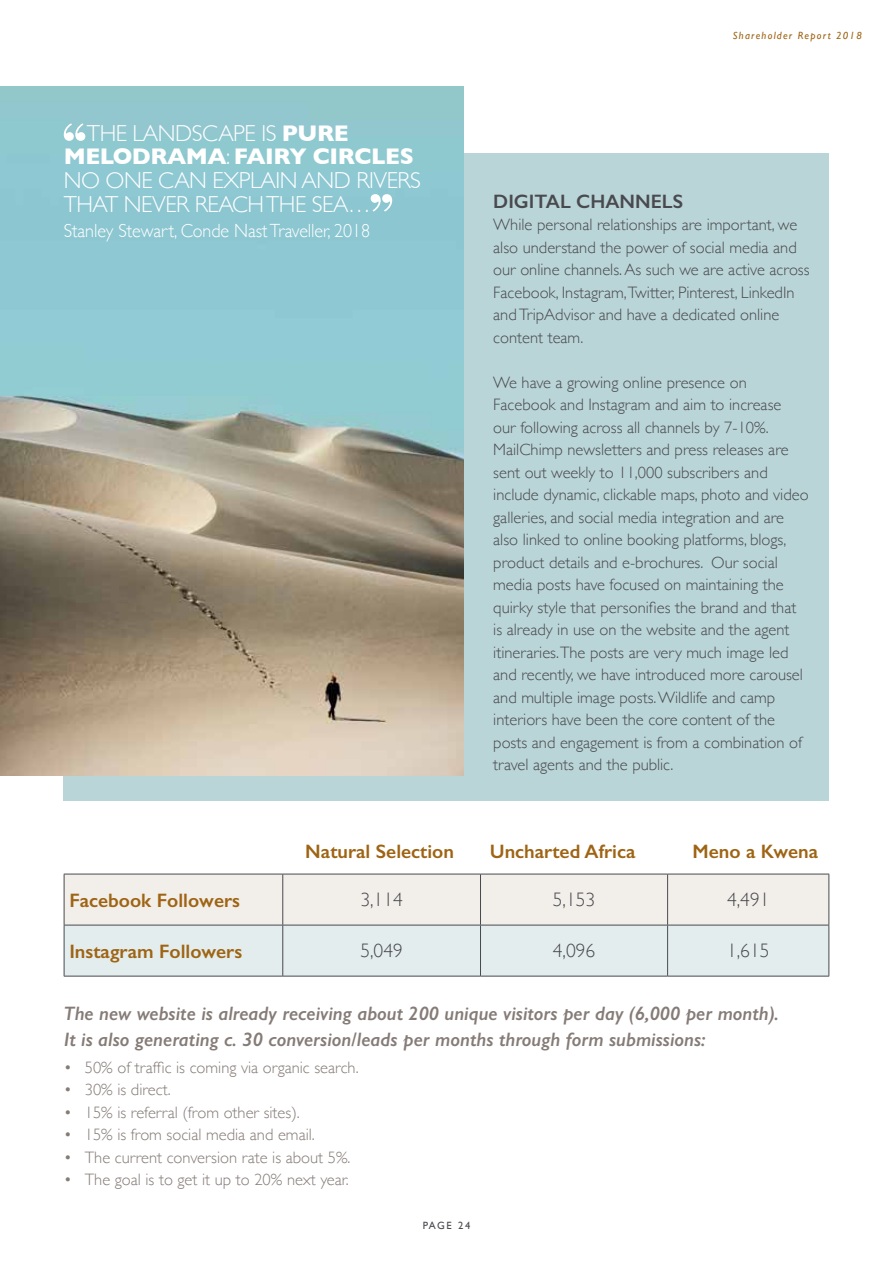
<style>
.page{position:relative;width:893px;height:1263px;background:#fff}
.page>*{position:absolute;margin:0;border:0;box-sizing:border-box;transform-origin:0 0}
.t1{font:300 23.1px/23.5px "Gill Sans";letter-spacing:-.02em;color:#fff}
.t2{font:italic 600 19.5px/25.5px "Gill Sans";color:#857b77}
.t3{font:600 19.5px "Gill Sans";color:#9e6414}
.t4{font:300 19.5px "Gill Sans";color:#494a4f}
.t5{font:600 19.5px "Gill Sans";color:#494a4f}
.t6{font:300 19.05px "Gill Sans";letter-spacing:-.005em;color:#fff;scale:.95 1}
.t7{font:300 16.5px/22.5px "Gill Sans";color:#494a4f}
.t8{font:300 16.5px "Gill Sans";color:#857b77}
.t9{font:italic 10.5px "Gill Sans";letter-spacing:.12em;color:#9e6414}
.t10{font:10.5px "Gill Sans";letter-spacing:.14em;color:#494a4f}
.s1{font-weight:700}
</style>
<div class="page">
<div style="left:64px;top:153px;width:765px;height:648px;background:#bad5d7"></div>
<svg style="left:65px;top:875px;width:764px;height:101px"></svg>
<hr style="left:64px;top:874px;width:219px;height:1px;background:#494a4f">
<hr style="left:64px;top:874px;width:1px;height:51px;background:#494a4f">
<hr style="left:283px;top:874px;width:197px;height:1px;background:#494a4f">
<hr style="left:282px;top:874px;width:1px;height:51px;background:#494a4f">
<hr style="left:480px;top:874px;width:188px;height:1px;background:#494a4f">
<hr style="left:480px;top:874px;width:1px;height:51px;background:#494a4f">
<hr style="left:668px;top:874px;width:161px;height:1px;background:#494a4f">
<hr style="left:667px;top:874px;width:1px;height:51px;background:#494a4f">
<hr style="left:829px;top:874px;width:1px;height:51px;background:#494a4f">
<hr style="left:64px;top:925px;width:219px;height:1px;background:#494a4f">
<hr style="left:64px;top:925px;width:1px;height:51px;background:#494a4f">
<hr style="left:283px;top:925px;width:197px;height:1px;background:#494a4f">
<hr style="left:282px;top:925px;width:1px;height:51px;background:#494a4f">
<hr style="left:480px;top:925px;width:188px;height:1px;background:#494a4f">
<hr style="left:480px;top:925px;width:1px;height:51px;background:#494a4f">
<hr style="left:668px;top:925px;width:161px;height:1px;background:#494a4f">
<hr style="left:667px;top:925px;width:1px;height:51px;background:#494a4f">
<hr style="left:829px;top:925px;width:1px;height:51px;background:#494a4f">
<hr style="left:64px;top:976px;width:219px;height:1px;background:#494a4f">
<hr style="left:283px;top:976px;width:197px;height:1px;background:#494a4f">
<hr style="left:480px;top:976px;width:188px;height:1px;background:#494a4f">
<hr style="left:668px;top:976px;width:161px;height:1px;background:#494a4f">
<img style="left:0;top:87px;width:463px;height:688px">
<svg style="left:64px;top:123px;width:21px;height:18px"></svg>
<svg style="left:371px;top:194px;width:21px;height:18px"></svg>
<h1 class="t1" style="left:64px;top:120px;width:359px;text-indent:23px">THE LANDSCAPE IS <span class="s1">PURE<br>MELODRAMA</span>: <span class="s1">FAIRY CIRCLES<br></span>NO ONE CAN EXPLAIN AND RIVERS<br>THAT NEVER REACH THE SEA…</h1>
<p class="t6" style="left:64px;top:215px;width:324px">Stanley Stewart, Conde Nast Traveller, 2018</p>
<p class="t9" style="left:733px;top:30px;width:130px">Shareholder Report 2018</p>
<p class="t5" style="left:493px;top:189px;width:191px">DIGITAL CHANNELS</p>
<p class="t7" style="left:493px;top:213px;width:318px">While personal relationships are important, we also understand the power of social media and our online channels. As such we are active across Facebook, Instagram,Twitter, Pinterest, LinkedIn and TripAdvisor and have a dedicated online content team.</p>
<p class="t7" style="left:493px;top:370px;width:317px">We have a growing online presence on Facebook and Instagram and aim to increase<br>our following across all channels by 7-10%.<br>MailChimp newsletters and press releases are sent out weekly to 11,000 subscribers and include dynamic, clickable maps, photo and video galleries, and social media integration and are also linked to online booking platforms, blogs, product details and e-brochures. Our social media posts have focused on maintaining the quirky style that personifies the brand and that is already in use on the website and the agent itineraries.The posts are very much image led and recently, we have introduced more carousel and multiple image posts. Wildlife and camp interiors have been the core content of the posts and engagement is from a combination of travel agents and the public.</p>
<p class="t3" style="left:305px;top:840px;width:150px">Natural Selection</p>
<p class="t3" style="left:490px;top:840px;width:147px">Uncharted Africa</p>
<p class="t3" style="left:692px;top:840px;width:127px">Meno a Kwena</p>
<p class="t3" style="left:69px;top:888px;width:172px">Facebook Followers</p>
<p class="t4" style="left:360px;top:884px;width:44px">3,114</p>
<p class="t4" style="left:553px;top:884px;width:44px">5,153</p>
<p class="t4" style="left:727px;top:884px;width:44px">4,491</p>
<p class="t3" style="left:69px;top:939px;width:174px">Instagram Followers</p>
<p class="t4" style="left:360px;top:935px;width:44px">5,049</p>
<p class="t4" style="left:553px;top:935px;width:44px">4,096</p>
<p class="t4" style="left:727px;top:935px;width:44px">1,615</p>
<p class="t2" style="left:64px;top:1001px;width:717px">The new website is already receiving about 200 unique visitors per day (6,000 per month).<br>It is also generating c. 30 conversion/leads per months through form submissions:</p>
<p class="t8" style="left:64px;top:1054px;width:296px">• 50% of traffic is coming via organic search.</p>
<p class="t8" style="left:64px;top:1077px;width:108px">• 30% is direct.</p>
<p class="t8" style="left:64px;top:1099px;width:237px">• 15% is referral (from other sites).</p>
<p class="t8" style="left:64px;top:1122px;width:253px">• 15% is from social media and email.</p>
<p class="t8" style="left:64px;top:1144px;width:288px">• The current conversion rate is about 5%.</p>
<p class="t8" style="left:64px;top:1167px;width:287px">• The goal is to get it up to 20% next year.</p>
<p class="t10" style="left:423px;top:1219px;width:49px">PAGE 24</p>
</div>
